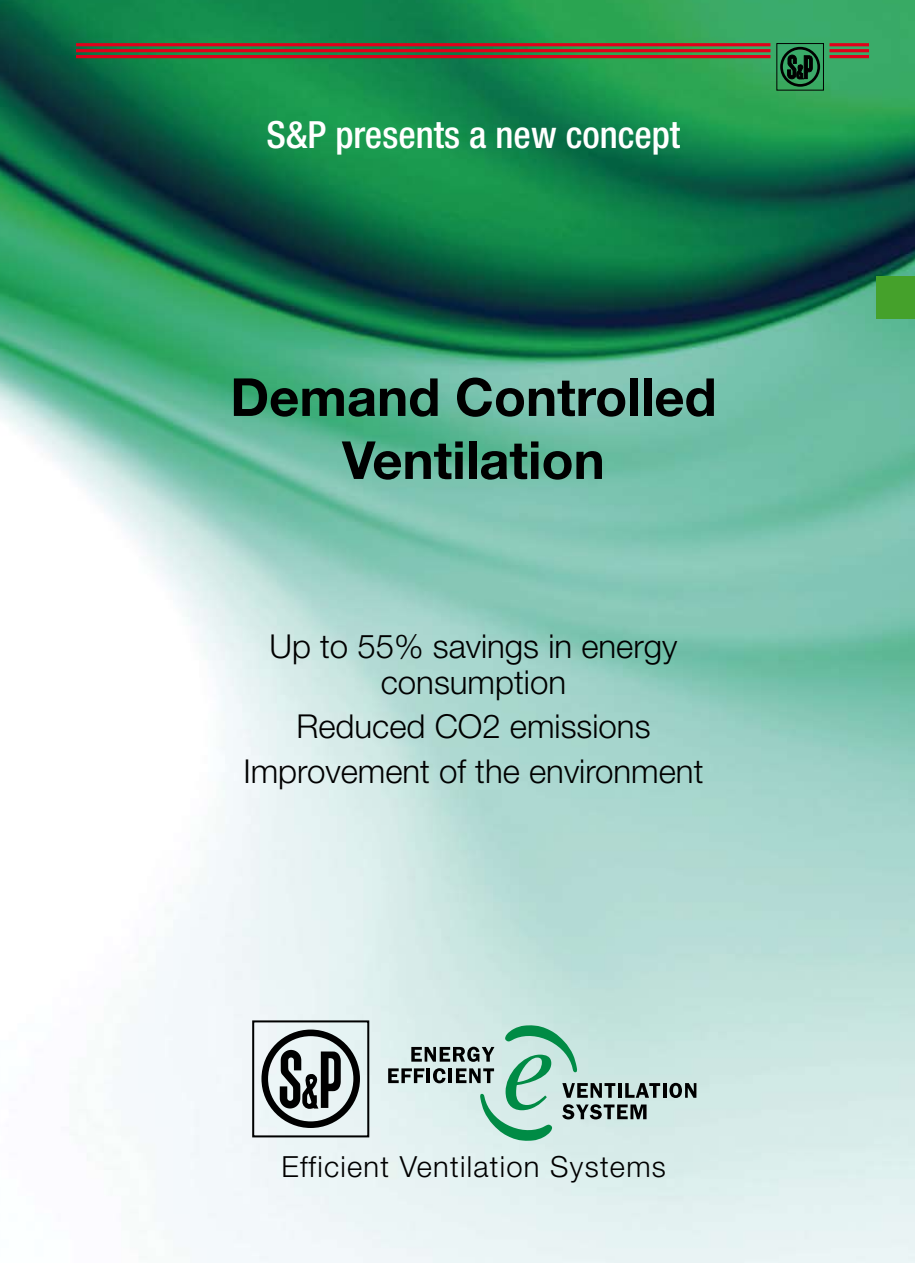
<style>
.page{position:relative;width:915px;height:1263px;background:#fff}
.page>*{position:absolute;margin:0;border:0;box-sizing:border-box;transform-origin:0 0}
.t1{font:700 52.5px/63px "Helvetica Neue";color:#000;text-align:center}
.t2{font:500 condensed 37.5px "Helvetica Neue";color:#fff}
.t3{font:300 33px/36px "Helvetica Neue";color:#000;text-align:center}
.t4{font:300 29.1px "Helvetica Neue";letter-spacing:.045em;color:#000}
</style>
<div class="page">
<img style="left:0;top:0;width:914px;height:1263px">
<svg style="left:867px;top:1220px;width:26px;height:43px"></svg>
<svg style="left:388px;top:1025px;width:272px;height:116px;background:#b1cfc7"></svg>
<svg style="left:662px;top:1083px;width:4px;height:15px"></svg>
<svg style="left:669px;top:1083px;width:27px;height:15px"></svg>
<div style="left:261px;top:1029px;width:99px;height:99px;border:7px solid #000;border-radius:50%"></div>
<div style="left:252px;top:1020px;width:117px;height:117px;border:2px solid #000"></div>
<svg style="left:280px;top:1050px;width:60px;height:59px;background:#6f7474"></svg>
<div style="left:876px;top:276px;width:38px;height:43px;background:#45a12b"></div>
<div style="left:779px;top:47px;width:40px;height:40px;border:3px solid #000;border-radius:50%"></div>
<div style="left:776px;top:43px;width:47px;height:48px;border:1px solid #000"></div>
<svg style="left:787px;top:55px;width:25px;height:24px"></svg>
<hr style="left:77px;top:43px;width:693px;height:3px;background:#e2001a">
<hr style="left:77px;top:49px;width:693px;height:3px;background:#e2001a">
<hr style="left:77px;top:55px;width:693px;height:3px;background:#e2001a">
<hr style="left:829px;top:43px;width:38px;height:3px;background:#e2001a">
<hr style="left:829px;top:49px;width:38px;height:3px;background:#e2001a">
<hr style="left:829px;top:55px;width:38px;height:3px;background:#e2001a">
<p class="t2" style="left:266px;top:113px;width:415px">S&amp;P presents a new concept</p>
<h1 class="t1" style="left:230px;top:365px;width:487px">Demand Controlled<br>Ventilation</h1>
<p class="t3" style="left:269px;top:627px;width:409px">Up to 55% savings in energy consumption</p>
<p class="t3" style="left:243px;top:704px;width:461px;line-height:44.5px">Reduced CO2 emissions<br>Improvement of the environment</p>
<p class="t4" style="left:281px;top:1149px;width:386px">Efficient Ventilation Systems</p>
</div>
